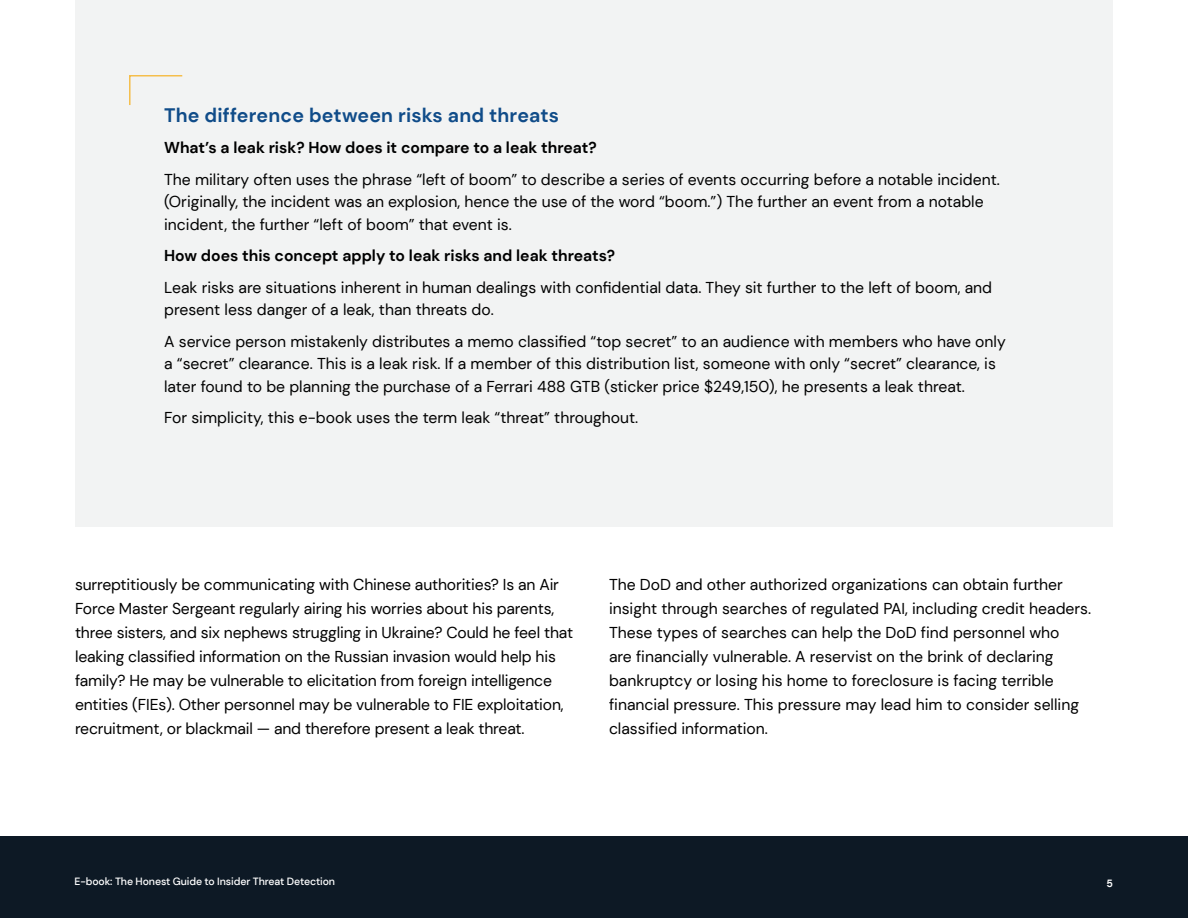
<style>
.page{position:relative;width:1188px;height:918px;background:#fff}
.page>*{position:absolute;margin:0;border:0;box-sizing:border-box;transform-origin:0 0}
.t1{font:700 19.5px "DM Sans";letter-spacing:.01em;color:#104c89}
.Body_copy{font:15.75px/24px "DM Sans";color:#000}
.t2{font:700 15.75px "DM Sans";color:#000}
.t3{font:500 10.5px "DM Sans";letter-spacing:-.01em;color:#fff}
.t4{font:700 10.5px "DM Sans";color:#fff}
</style>
<div class="page">
<div style="left:0;top:836px;width:1188px;height:82px;background:#0d1925"></div>
<div style="left:75px;top:0;width:1038px;height:527px;background:#f2f3f3"></div>
<svg style="left:129px;top:75px;width:54px;height:30px"></svg>
<p class="t1" style="left:164px;top:103px;width:397px">The difference between risks and threats</p>
<p class="t2" style="left:164px;top:138px;width:434px">What’s a leak risk? How does it compare to a leak threat?</p>
<p class="Body_copy" style="left:164px;top:168px;width:837px;line-height:22.5px">The military often uses the phrase “left of boom” to describe a series of events occurring before a notable incident. (Originally, the incident was an explosion, hence the use of the word “boom.”) The further an event from a notable incident, the further “left of boom” that event is.</p>
<p class="t2" style="left:164px;top:246px;width:452px">How does this concept apply to leak risks and leak threats?</p>
<p class="Body_copy" style="left:164px;top:276px;width:830px;line-height:22.5px">Leak risks are situations inherent in human dealings with confidential data. They sit further to the left of boom, and present less danger of a leak, than threats do.</p>
<p class="Body_copy" style="left:164px;top:330px;width:843px;line-height:22.5px">A service person mistakenly distributes a memo classified “top secret” to an audience with members who have only a “secret” clearance. This is a leak risk. If a member of this distribution list, someone with only “secret” clearance, is later found to be planning the purchase of a Ferrari 488 GTB (sticker price $249,150), he presents a leak threat.</p>
<p class="Body_copy" style="left:164px;top:406px;width:476px">For simplicity, this e-book uses the term leak “threat” throughout.</p>
<p class="Body_copy" style="left:75px;top:573px;width:500px">surreptitiously be communicating with Chinese authorities? Is an Air Force Master Sergeant regularly airing his worries about his parents, three sisters, and six nephews struggling in Ukraine? Could he feel that leaking classified information on the Russian invasion would help his family? He may be vulnerable to elicitation from foreign intelligence entities (FIEs). Other personnel may be vulnerable to FIE exploitation, recruitment, or blackmail — and therefore present a leak threat.</p>
<p class="Body_copy" style="left:609px;top:573px;width:484px">The DoD and other authorized organizations can obtain further insight through searches of regulated PAI, including credit headers.<br>These types of searches can help the DoD find personnel who<br>are financially vulnerable. A reservist on the brink of declaring bankruptcy or losing his home to foreclosure is facing terrible financial pressure. This pressure may lead him to consider selling classified information.</p>
<p class="t3" style="left:75px;top:875px;width:262px">E-book: The Honest Guide to Insider Threat Detection</p>
<p class="t4" style="left:1106px;top:877px;width:8px">5</p>
</div>
